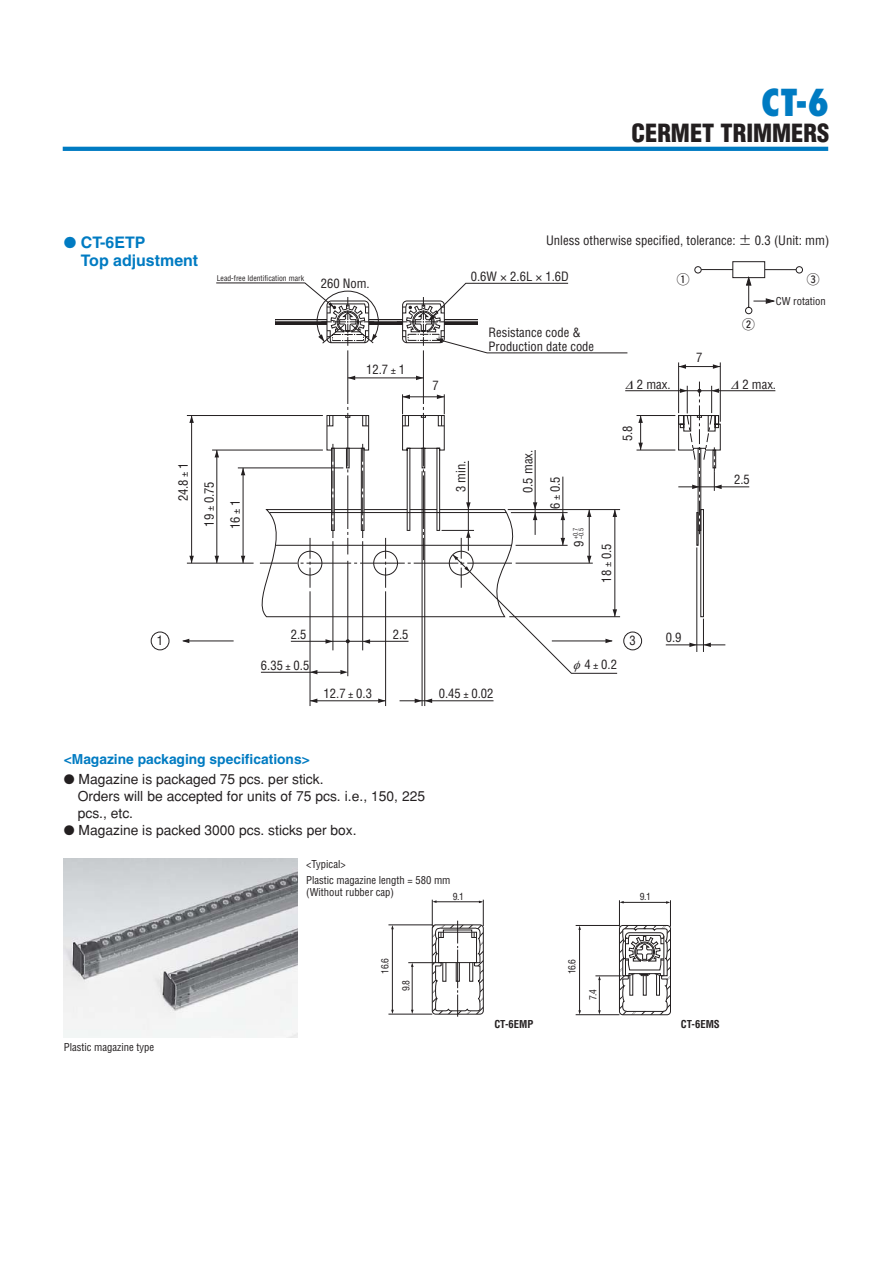
<style>
.page{position:relative;width:893px;height:1263px;background:#fff}
.page>*{position:absolute;margin:0;border:0;box-sizing:border-box;transform-origin:0 0}
.t1{font:800 condensed 36.15px "Futura";color:#007bc2}
.t2{font:900 condensed 24.45px "Helvetica";color:#231f20}
.t3{font:700 15.9px "Helvetica";color:#007bc2}
.t4{font:13.8px/17px "Gothic BBB Medium 90 msp RKSJ H";color:#231f20}
.t5{font:700 13.8px "Helvetica";color:#007bc2}
.t6{font:condensed 12.75px "Helvetica";color:#231f20}
.t7{font:12.75px "Ftgfr Alpha";color:#231f20}
.t8{font:condensed 12.6px/26px "Helvetica";color:#231f20}
.t9{font:condensed 10.65px/15.9px "Helvetica";color:#231f20}
.t10{font:700 condensed 10.65px "Helvetica";color:#231f20}
.t11{font:condensed 9.6px "Helvetica";color:#231f20}
.t12{font:condensed 7.65px "Helvetica";color:#231f20}
.t13{font:condensed 6.3px/5.6px "Helvetica";color:#231f20}
.s1{font-family:"Koz Go Pr 6 N Regular 90 msp RKSJ H";font-stretch:normal}
.s2{font-size:10.65px}
</style>
<div class="page">
<img style="left:64px;top:859px;width:234px;height:178px">
<hr style="left:388px;top:925px;width:44px;height:1px;background:#231f20">
<hr style="left:388px;top:1014px;width:44px;height:1px;background:#231f20">
<hr style="left:392px;top:927px;width:1px;height:85px;background:#231f20">
<svg style="left:408px;top:900px;width:76px;height:117px"></svg>
<hr style="left:576px;top:925px;width:43px;height:1px;background:#231f20">
<hr style="left:576px;top:1014px;width:43px;height:1px;background:#231f20">
<hr style="left:579px;top:928px;width:1px;height:84px;background:#231f20">
<svg style="left:595px;top:900px;width:76px;height:115px"></svg>
<hr style="left:310px;top:591px;width:1px;height:115px;background:#231f20">
<hr style="left:347px;top:561px;width:1px;height:115px;background:#231f20">
<hr style="left:385px;top:591px;width:1px;height:115px;background:#231f20">
<hr style="left:422px;top:471px;width:1px;height:235px;background:#231f20">
<hr style="left:424px;top:471px;width:1px;height:235px;background:#231f20">
<hr style="left:187px;top:563px;width:67px;height:1px;background:#231f20">
<hr style="left:187px;top:415px;width:136px;height:1px;background:#231f20">
<hr style="left:212px;top:450px;width:111px;height:1px;background:#231f20">
<hr style="left:191px;top:416px;width:1px;height:147px;background:#231f20">
<hr style="left:310px;top:701px;width:76px;height:1px;background:#231f20">
<hr style="left:399px;top:701px;width:94px;height:1px;background:#231f20">
<hr style="left:625px;top:390px;width:150px;height:1px;background:#231f20">
<hr style="left:666px;top:645px;width:59px;height:1px;background:#231f20">
<hr style="left:678px;top:487px;width:71px;height:1px;background:#231f20">
<hr style="left:183px;top:640px;width:51px;height:1px;background:#231f20">
<div style="left:151px;top:632px;width:18px;height:18px;border:1px solid #231f20;border-radius:50%"></div>
<svg style="left:189px;top:416px;width:5px;height:7px"></svg>
<svg style="left:189px;top:556px;width:5px;height:7px"></svg>
<svg style="left:182px;top:639px;width:7px;height:4px"></svg>
<svg style="left:310px;top:699px;width:7px;height:4px"></svg>
<svg style="left:378px;top:699px;width:8px;height:4px"></svg>
<svg style="left:415px;top:699px;width:17px;height:4px"></svg>
<hr style="left:701px;top:269px;width:95px;height:1px;background:#231f20">
<div style="left:694px;top:266px;width:8px;height:7px;border:1px solid #231f20;border-radius:50%"></div>
<div style="left:796px;top:266px;width:7px;height:7px;border:1px solid #231f20;border-radius:50%"></div>
<svg style="left:732px;top:261px;width:42px;height:54px"></svg>
<svg style="left:63px;top:147px;width:765px;height:4px;background:#037cc2"></svg>
<svg style="left:215px;top:282px;width:507px;height:392px"></svg>
<h1 class="t1" style="left:761px;top:87px;width:70px">CT-6</h1>
<h2 class="t2" style="left:631px;top:123px;width:199px">CERMET TRIMMERS</h2>
<p class="t3" style="left:81px;top:236px;width:66px">CT-6ETP</p>
<p class="t6" style="left:546px;top:235px;width:285px">Unless otherwise specified, tolerance: <span class="s1">±</span> 0.3 (Unit: mm)</p>
<p class="t3" style="left:81px;top:254px;width:119px">Top adjustment</p>
<p class="t12" style="left:217px;top:276px;width:89px">Lead-free Identification mark</p>
<p class="t8" style="left:321px;top:272px;width:51px">260 Nom.</p>
<p class="t8" style="left:471px;top:265px;width:100px">0.6W 2.6L 1.6D</p>
<p class="t7" style="left:677px;top:273px;width:14px">1</p>
<p class="t8" style="left:366px;top:358px;width:40px">12.7 <span class="s2">±</span> 1</p>
<p class="t8" style="left:433px;top:373px;width:8px">7</p>
<p class="t8" style="left:488px;top:327px;width:107px;line-height:13.6px">Resistance code &amp;<br>Production date code</p>
<p class="t8" style="left:637px;top:372px;width:35px">2 max.</p>
<p class="t8" style="left:171px;top:529px;width:68px;text-indent:28px;rotate:-90deg">24.8 <span class="s2">±</span> 1<br>19 <span class="s2">±</span> 0.75<br>16 <span class="s2">±</span> 1</p>
<p class="t8" style="left:449px;top:492px;width:33px;rotate:-90deg">3 min.</p>
<p class="t8" style="left:515px;top:509px;width:61px;line-height:27.5px;text-indent:16px;rotate:-90deg">0.5 max.<br>6 <span class="s2">±</span> 0.5</p>
<p class="t13" style="left:573px;top:539px;width:13px;rotate:-90deg">+0.7 –0.5</p>
<p class="t8" style="left:567px;top:547px;width:8px;rotate:-90deg">9</p>
<p class="t8" style="left:616px;top:441px;width:17px;rotate:-90deg">5.8</p>
<p class="t8" style="left:595px;top:583px;width:40px;rotate:-90deg">18 <span class="s2">±</span> 0.5</p>
<p class="t8" style="left:696px;top:345px;width:8px">7</p>
<p class="t8" style="left:157px;top:629px;width:8px">1</p>
<p class="t8" style="left:291px;top:622px;width:17px">2.5</p>
<p class="t8" style="left:261px;top:653px;width:50px">6.35 <span class="s2">±</span> 0.5</p>
<p class="t8" style="left:393px;top:622px;width:17px">2.5</p>
<p class="t8" style="left:324px;top:682px;width:50px">12.7 <span class="s2">±</span> 0.3</p>
<p class="t8" style="left:439px;top:682px;width:56px">0.45 <span class="s2">±</span> 0.02</p>
<p class="t8" style="left:584px;top:653px;width:34px">4 <span class="s2">±</span> 0.2</p>
<p class="t8" style="left:629px;top:629px;width:8px">3</p>
<p class="t8" style="left:666px;top:625px;width:17px">0.9</p>
<p class="t5" style="left:64px;top:755px;width:247px">&lt;Magazine packaging specifications&gt;</p>
<p class="t4" style="left:78px;top:772px;width:349px">Magazine is packaged 75 pcs. per stick.<br>Orders will be accepted for units of 75 pcs. i.e., 150, 225 pcs., etc.<br>Magazine is packed 3000 pcs. sticks per box.</p>
<p class="t9" style="left:306px;top:857px;width:146px">&lt;Typical&gt;<br>Plastic magazine length = 580 mm</p>
<p class="t9" style="left:306px;top:885px;width:89px">(Without rubber cap)</p>
<p class="t11" style="left:453px;top:892px;width:13px">9.1</p>
<p class="t11" style="left:640px;top:893px;width:13px">9.1</p>
<p class="t7" style="left:807px;top:273px;width:14px">3</p>
<p class="t7" style="left:742px;top:318px;width:14px">2</p>
<p class="t9" style="left:776px;top:294px;width:51px">CW rotation</p>
<p class="t8" style="left:742px;top:372px;width:35px">2 max.</p>
<p class="t8" style="left:734px;top:468px;width:17px">2.5</p>
<p class="t9" style="left:64px;top:1040px;width:92px">Plastic magazine type</p>
<p class="t11" style="left:381px;top:974px;width:17px;rotate:-90deg">16.6</p>
<p class="t11" style="left:402px;top:991px;width:13px;rotate:-90deg">9.8</p>
<p class="t11" style="left:568px;top:974px;width:17px;rotate:-90deg">16.6</p>
<p class="t11" style="left:589px;top:1000px;width:13px;rotate:-90deg">7.4</p>
<p class="t10" style="left:494px;top:1020px;width:40px">CT-6EMP</p>
<p class="t10" style="left:681px;top:1020px;width:40px">CT-6EMS</p>
</div>
